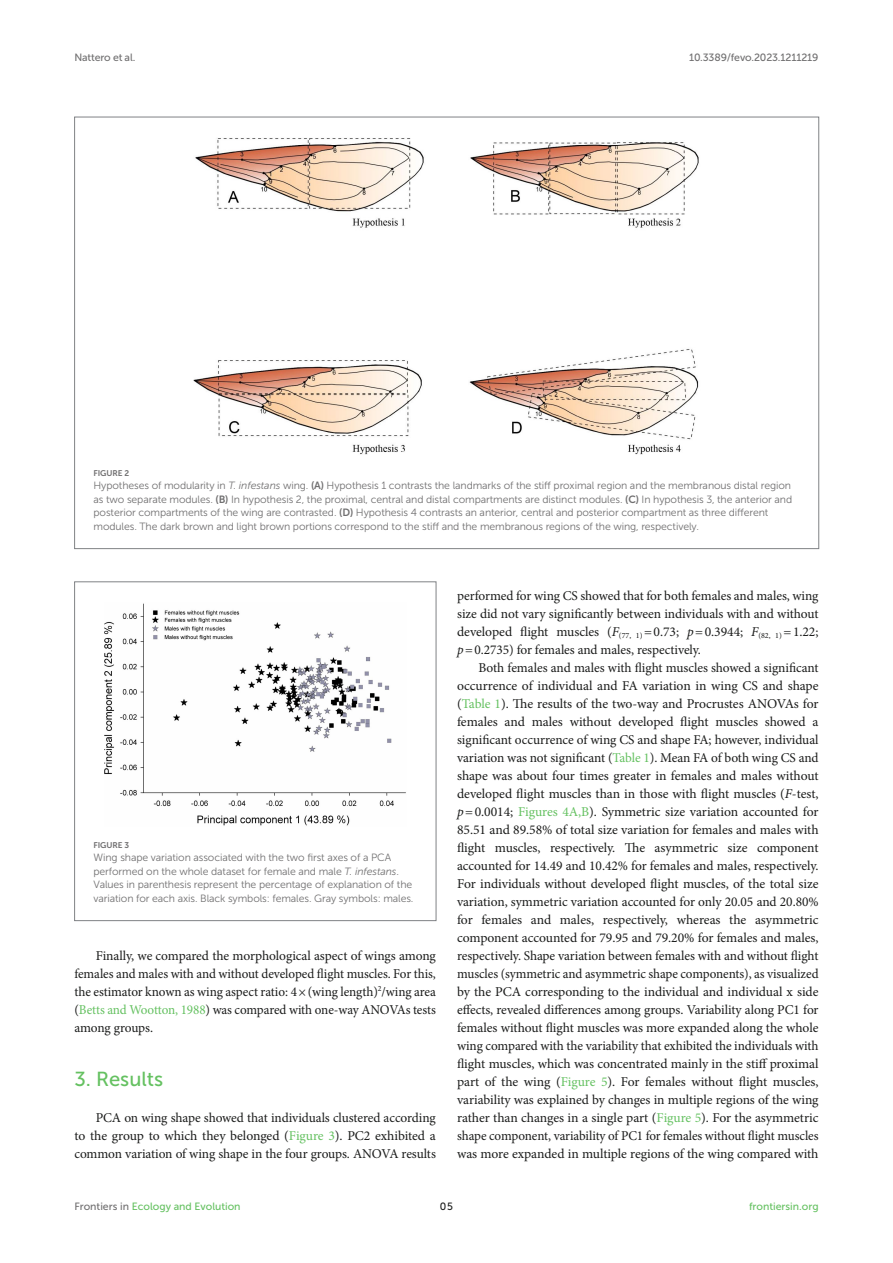
<style>
.page{position:relative;width:893px;height:1263px;background:#fff}
.page>*{position:absolute;margin:0;border:0;box-sizing:border-box;transform-origin:0 0}
.HEAD_1{font:20.25px "Museo Sans 500";color:#65c161}
.TEXT{font:13.5px/18px "Minion Pro";letter-spacing:-.01em;color:#1b1c1b;text-align:justify}
.TEXT_FLUSH{font:13.5px/18px "Minion Pro";letter-spacing:-.005em;color:#1b1c1b;text-align:justify}
.FIG_LEG{font:10.5px/13.5px "Museo Sans 300";letter-spacing:-.01em;color:#706f70}
.t1{font:10.5px "Museo Sans 500";color:#65c161}
.t2{font:10.5px "Museo Sans 500";letter-spacing:-.015em;color:#706f70}
.t3{font:10.5px "Museo Sans 500";color:#1b1c1b}
.FIG_HD{font:8.25px "Museo Sans 700";letter-spacing:-.01em;color:#706f70}
.s1{font-style:italic}
.s2{font-family:"Museo Sans 700"}
.s3{color:#65c161}
.s4{color:#706f70}
</style>
<div class="page">
<img style="left:193px;top:138px;width:506px;height:317px">
<img style="left:104px;top:603px;width:302px;height:223px">
<div style="left:74px;top:582px;width:362px;height:339px;border:1px solid #808285"></div>
<p class="t2" style="left:74px;top:51px;width:62px">Nattero et al.</p>
<p class="t2" style="left:689px;top:51px;width:131px">10.3389/fevo.2023.1211219</p>
<p class="FIG_HD" style="left:94px;top:468px;width:37px">FIGURE 2</p>
<p class="FIG_LEG" style="left:94px;top:479px;width:700px">Hypotheses of modularity in <span class="s1">T. infestans</span> wing. <span class="s2">(A)</span> Hypothesis 1 contrasts the landmarks of the stiff proximal region and the membranous distal region as two separate modules. <span class="s2">(B)</span> In hypothesis 2, the proximal, central and distal compartments are distinct modules. <span class="s2">(C)</span> In hypothesis 3, the anterior and posterior compartments of the wing are contrasted. <span class="s2">(D)</span> Hypothesis 4 contrasts an anterior, central and posterior compartment as three different modules. The dark brown and light brown portions correspond to the stiff and the membranous regions of the wing, respectively.</p>
<p class="FIG_HD" style="left:94px;top:840px;width:37px">FIGURE 3</p>
<p class="FIG_LEG" style="left:94px;top:851px;width:322px">Wing shape variation associated with the two first axes of a PCA performed on the whole dataset for female and male <span class="s1">T. infestans</span>.<br>Values in parenthesis represent the percentage of explanation of the variation for each axis. Black symbols: females. Gray symbols: males.</p>
<p class="TEXT" style="left:74px;top:947px;width:363px;text-indent:21px">Finally, we compared the morphological aspect of wings among females and males with and without developed flight muscles. For this, the estimator known as wing aspect ratio: 4×(wing length)<sup>2</sup>/wing area (<span class="s3">Betts and Wootton, 1988</span>) was compared with one-way ANOVAs tests among groups.</p>
<p class="HEAD_1" style="left:74px;top:1068px;width:90px">3. Results</p>
<p class="TEXT_FLUSH" style="left:74px;top:1109px;width:363px;text-indent:21px">PCA on wing shape showed that individuals clustered according to the group to which they belonged (<span class="s3">Figure 3</span>). PC2 exhibited a common variation of wing shape in the four groups. ANOVA results</p>
<p class="TEXT_FLUSH" style="left:457px;top:587px;width:363px">performed for wing CS showed that for both females and males, wing size did not vary significantly between individuals with and without developed flight muscles (<span class="s1">F</span><sub>(77,</sub> <sub>1)</sub> =0.73; <span class="s1">p</span>=0.3944; <span class="s1">F</span><sub>(82,</sub> <sub>1)</sub> =1.22; <span class="s1">p</span>=0.2735) for females and males, respectively.</p>
<p class="TEXT" style="left:457px;top:659px;width:363px;text-indent:21px">Both females and males with flight muscles showed a significant occurrence of individual and FA variation in wing CS and shape (<span class="s3">Table 1</span>). The results of the two-way and Procrustes ANOVAs for females and males without developed flight muscles showed a significant occurrence of wing CS and shape FA; however, individual variation was not significant (<span class="s3">Table 1</span>). Mean FA of both wing CS and shape was about four times greater in females and males without developed flight muscles than in those with flight muscles (<span class="s1">F</span>-test, <span class="s1">p</span>=0.0014; <span class="s3">Figures 4A,B</span>). Symmetric size variation accounted for 85.51 and 89.58% of total size variation for females and males with flight muscles, respectively. The asymmetric size component accounted for 14.49 and 10.42% for females and males, respectively.<br>For individuals without developed flight muscles, of the total size variation, symmetric variation accounted for only 20.05 and 20.80% for females and males, respectively, whereas the asymmetric component accounted for 79.95 and 79.20% for females and males, respectively. Shape variation between females with and without flight muscles (symmetric and asymmetric shape components), as visualized by the PCA corresponding to the individual and individual x side effects, revealed differences among groups. Variability along PC1 for females without flight muscles was more expanded along the whole wing compared with the variability that exhibited the individuals with flight muscles, which was concentrated mainly in the stiff proximal part of the wing (<span class="s3">Figure 5</span>). For females without flight muscles, variability was explained by changes in multiple regions of the wing rather than changes in a single part (<span class="s3">Figure 5</span>). For the asymmetric shape component, variability of PC1 for females without flight muscles was more expanded in multiple regions of the wing compared with</p>
<p class="t1" style="left:74px;top:1200px;width:168px"><span class="s4">Frontiers in</span> Ecology and Evolution</p>
<p class="t3" style="left:440px;top:1200px;width:14px">05</p>
<p class="t1" style="left:749px;top:1200px;width:71px">frontiersin.org</p>
</div>
